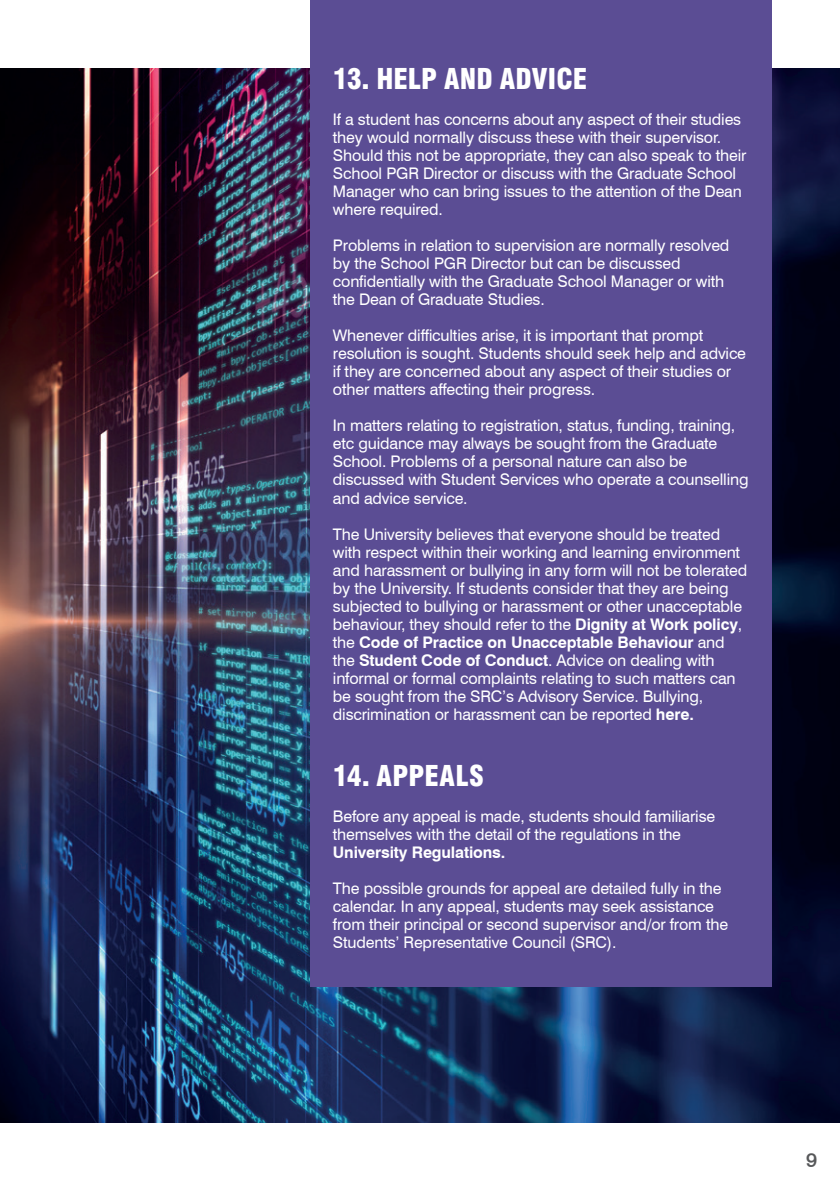
<style>
.page{position:relative;width:840px;height:1191px;background:#fff}
.page>*{position:absolute;margin:0;border:0;box-sizing:border-box;transform-origin:0 0}
.t1{font:900 condensed 28px "Swiss 721 BT";color:#fff}
.t2{font:500 20px "Swiss 721 BT";color:#57585a}
.t3{font:16px/18px "Swiss 721 BT";letter-spacing:-.01em;color:#fff}
.t4{font:700 16px "Swiss 721 BT";letter-spacing:-.01em;color:#fff}
.s1{font-weight:700}
</style>
<div class="page">
<img style="left:0;top:68px;width:839px;height:1055px">
<div style="left:310px;top:0;width:461px;height:986px;background:#5b4d94"></div>
<h1 class="t1" style="left:333px;top:62px;width:256px">13. HELP AND ADVICE</h1>
<p class="t3" style="left:333px;top:110px;width:414px">If a student has concerns about any aspect of their studies they would normally discuss these with their supervisor.<br>Should this not be appropriate, they can also speak to their School PGR Director or discuss with the Graduate School Manager who can bring issues to the attention of the Dean where required.</p>
<p class="t3" style="left:333px;top:236px;width:398px">Problems in relation to supervision are normally resolved by the School PGR Director but can be discussed confidentially with the Graduate School Manager or with the Dean of Graduate Studies.</p>
<p class="t3" style="left:333px;top:326px;width:414px">Whenever difficulties arise, it is important that prompt resolution is sought. Students should seek help and advice if they are concerned about any aspect of their studies or other matters affecting their progress.</p>
<p class="t3" style="left:333px;top:416px;width:417px">In matters relating to registration, status, funding, training, etc guidance may always be sought from the Graduate School. Problems of a personal nature can also be discussed with Student Services who operate a counselling and advice service.</p>
<p class="t3" style="left:333px;top:524px;width:415px">The University believes that everyone should be treated with respect within their working and learning environment and harassment or bullying in any form will not be tolerated by the University. If students consider that they are being subjected to bullying or harassment or other unacceptable behaviour, they should refer to the <span class="s1">Dignity at Work policy</span>, the <span class="s1">Code of Practice on Unacceptable Behaviour</span> and the <span class="s1">Student Code of Conduct</span>. Advice on dealing with informal or formal complaints relating to such matters can be sought from the SRC’s Advisory Service. Bullying, discrimination or harassment can be reported <span class="s1">here.</span></p>
<h1 class="t1" style="left:333px;top:758px;width:152px">14. APPEALS</h1>
<p class="t3" style="left:333px;top:806px;width:383px">Before any appeal is made, students should familiarise themselves with the detail of the regulations in the</p>
<p class="t4" style="left:333px;top:842px;width:174px">University Regulations.</p>
<p class="t3" style="left:333px;top:878px;width:396px">The possible grounds for appeal are detailed fully in the calendar. In any appeal, students may seek assistance from their principal or second supervisor and/or from the Students’ Representative Council (SRC).</p>
<p class="t2" style="left:805px;top:1147px;width:13px">9</p>
</div>
